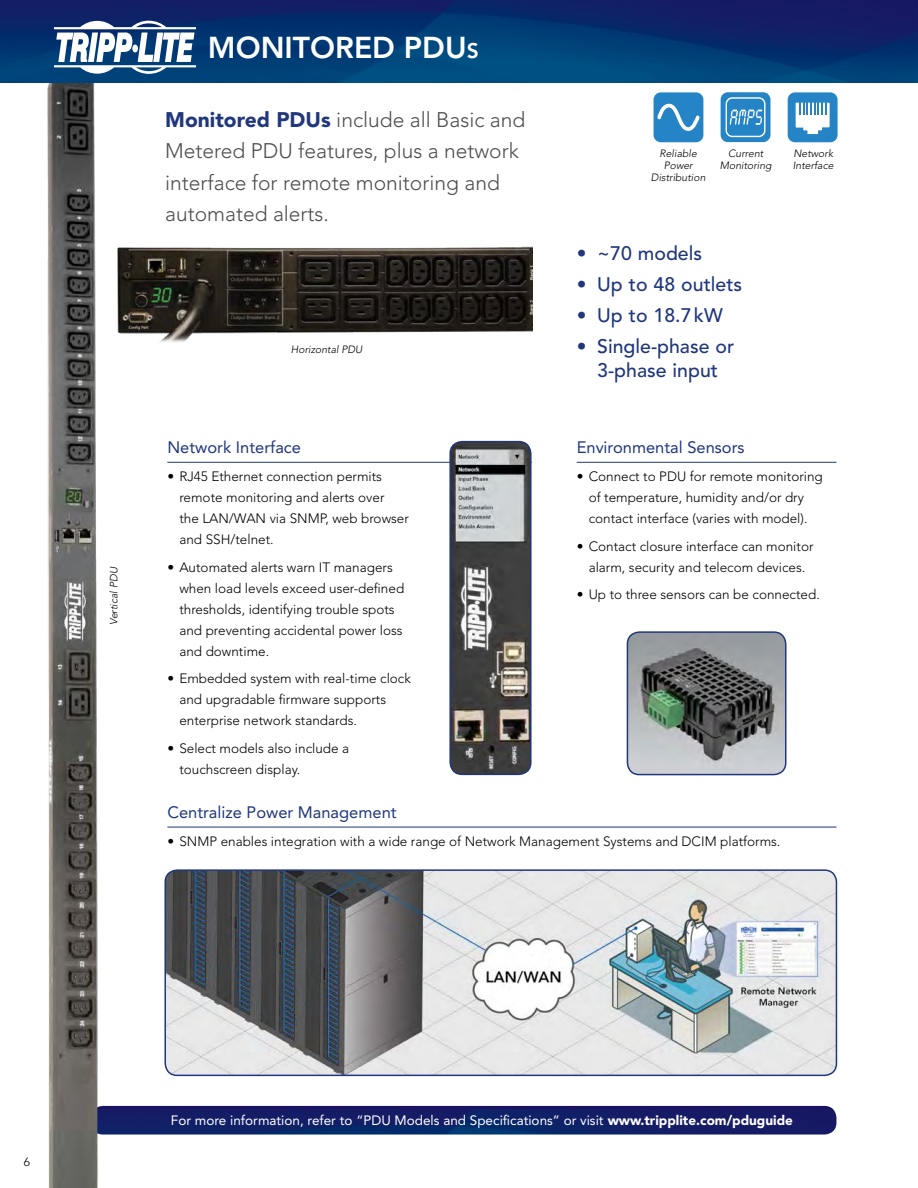
<style>
.page{position:relative;width:918px;height:1188px;background:#fff}
.page>*{position:absolute;margin:0;border:0;box-sizing:border-box;transform-origin:0 0}
.t1{font:800 30px "Avenir";color:#fff}
.t2{font:300 21px/31.5px "Avenir";color:#4d4d4f}
.t3{font:500 19.5px/24px "Avenir";color:#20367d;text-align:center}
.t4{font:16.5px "Avenir";color:#20367d}
.t5{font:300 13.5px/21px "Avenir";color:#000}
.t6{font:13.5px "Avenir";color:#fff}
.t7{font:300 12px "Avenir";color:#000}
.t8{font:italic 300 10.5px/12px "Avenir";color:#000;text-align:center}
.s1{font-size:21px}
.s2{font-weight:900;color:#20367d}
.s3{font-weight:900}
</style>
<div class="page">
<img style="left:114px;top:1106px;width:722px;height:29px">
<hr style="left:577px;top:462px;width:259px;height:1px;background:#20367d">
<img style="left:22px;top:82px;width:92px;height:1106px">
<img style="left:0;top:0;width:918px;height:82px">
<img style="left:113px;top:243px;width:419px;height:107px">
<svg style="left:54px;top:21px;width:142px;height:53px"></svg>
<hr style="left:167px;top:462px;width:365px;height:1px;background:#20367d">
<img style="left:627px;top:632px;width:159px;height:143px">
<div style="left:627px;top:631px;width:159px;height:144px;border:2px solid #20367d;border-radius:12px"></div>
<hr style="left:167px;top:827px;width:669px;height:1px;background:#20367d">
<img style="left:451px;top:443px;width:79px;height:330px">
<div style="left:449px;top:441px;width:83px;height:334px;border:2px solid #20367d;border-radius:12px"></div>
<img style="left:167px;top:871px;width:669px;height:204px">
<div style="left:164px;top:869px;width:673px;height:207px;border:2px solid #20367d;border-radius:12px"></div>
<div style="left:653px;top:92px;width:51px;height:51px;background:#2484c6;border-radius:8px"></div>
<div style="left:652px;top:91px;width:53px;height:53px;border:1px solid #fff;border-radius:8px"></div>
<svg style="left:657px;top:103px;width:43px;height:28px"></svg>
<div style="left:720px;top:92px;width:51px;height:51px;background:#2484c6;border-radius:8px"></div>
<div style="left:719px;top:91px;width:53px;height:53px;border:1px solid #fff;border-radius:8px"></div>
<svg style="left:730px;top:110px;width:32px;height:15px"></svg>
<div style="left:726px;top:97px;width:39px;height:40px;border:1px solid #fff;border-radius:6px"></div>
<div style="left:787px;top:92px;width:51px;height:51px;background:#2484c6;border-radius:8px"></div>
<div style="left:786px;top:91px;width:53px;height:53px;border:1px solid #fff;border-radius:8px"></div>
<svg style="left:795px;top:102px;width:35px;height:33px"></svg>
<p class="t8" style="left:108px;top:625px;width:59px;rotate:-90deg">Vertical PDU</p>
<p class="t1" style="left:208px;top:30px;width:272px">MONITORED PDU<span class="s1">s</span></p>
<p class="t2" style="left:165px;top:104px;width:362px"><span class="s2">Monitored PDUs</span> include all Basic and<br>Metered PDU features, plus a network interface for remote monitoring and automated alerts.</p>
<p class="t8" style="left:291px;top:343px;width:73px">Horizontal PDU</p>
<p class="t4" style="left:167px;top:438px;width:135px">Network Interface</p>
<p class="t5" style="left:179px;top:466px;width:231px;text-indent:-12px">• RJ45 Ethernet connection permits remote monitoring and alerts over<br>the LAN/WAN via SNMP, web browser and SSH/telnet.</p>
<p class="t5" style="left:179px;top:556px;width:226px;text-indent:-12px">• Automated alerts warn IT managers when load levels exceed user-defined thresholds, identifying trouble spots and preventing accidental power loss and downtime.</p>
<p class="t5" style="left:179px;top:668px;width:233px;text-indent:-12px">• Embedded system with real-time clock and upgradable firmware supports enterprise network standards.</p>
<p class="t5" style="left:179px;top:738px;width:171px;text-indent:-12px">• Select models also include a touchscreen display.</p>
<p class="t8" style="left:651px;top:147px;width:56px">Reliable<br>Power<br>Distribution</p>
<p class="t8" style="left:720px;top:147px;width:53px">Current<br>Monitoring</p>
<p class="t8" style="left:793px;top:147px;width:42px;text-align:left">Network<br>Interface</p>
<p class="t3" style="left:577px;top:242px;width:127px">• ~70 models</p>
<p class="t3" style="left:577px;top:273px;width:167px">• Up to 48 outlets</p>
<p class="t3" style="left:577px;top:303px;width:147px">• Up to 18.7kW</p>
<p class="t3" style="left:577px;top:334px;width:159px">• Single-phase or<br>3-phase input</p>
<p class="t4" style="left:577px;top:438px;width:169px">Environmental Sensors</p>
<p class="t5" style="left:577px;top:466px;width:248px;text-align:center">• Connect to PDU for remote monitoring of temperature, humidity and/or dry contact interface (varies with model).</p>
<p class="t5" style="left:577px;top:535px;width:238px;text-align:center">• Contact closure interface can monitor alarm, security and telecom devices.</p>
<p class="t5" style="left:577px;top:584px;width:245px">• Up to three sensors can be connected.</p>
<p class="t4" style="left:167px;top:802px;width:231px">Centralize Power Management</p>
<p class="t5" style="left:167px;top:830px;width:615px">• SNMP enables integration with a wide range of Network Management Systems and DCIM platforms.</p>
<p class="t7" style="left:24px;top:1154px;width:8px">6</p>
<p class="t6" style="left:171px;top:1113px;width:624px">For more information, refer to “PDU Models and Specifications” or visit <span class="s3">www.tripplite.com/pduguide</span></p>
</div>
